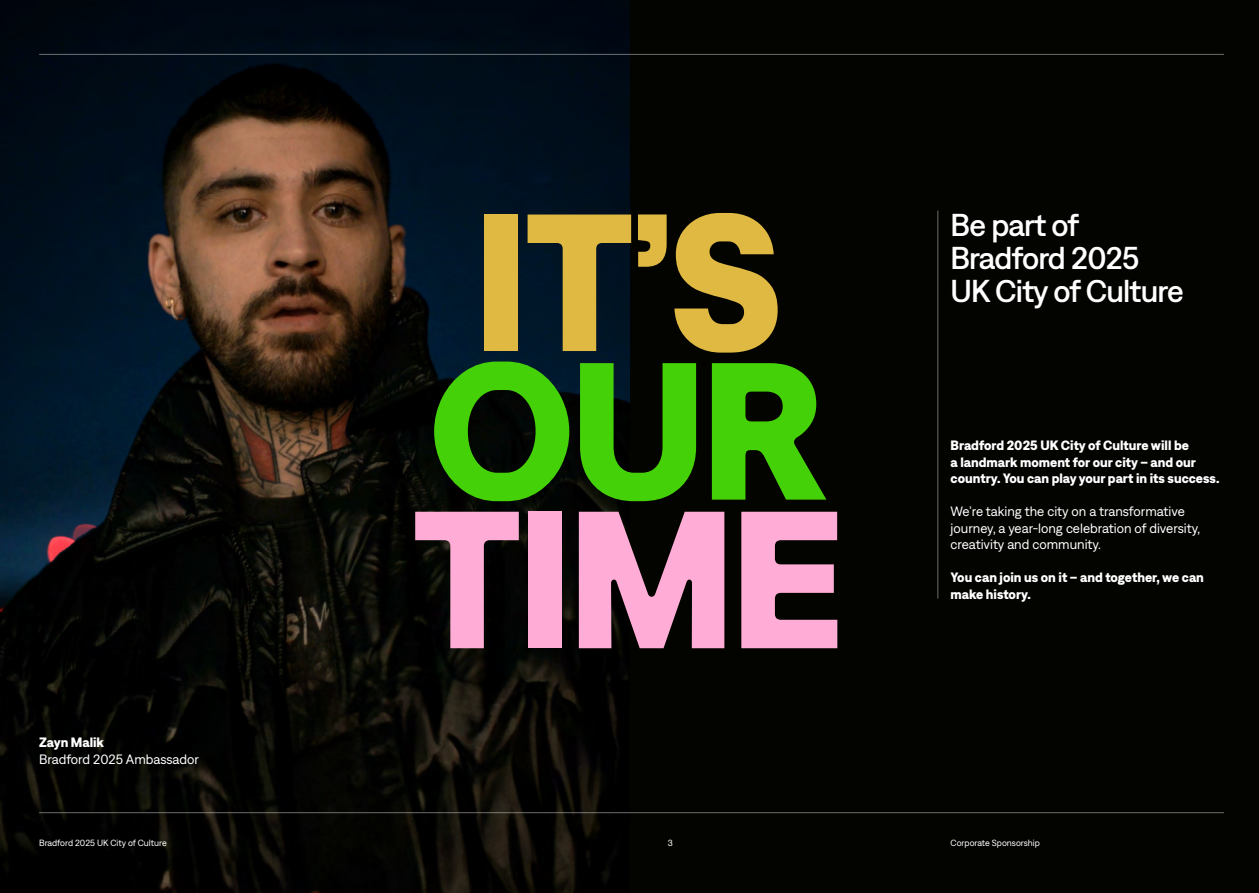
<style>
.page{position:relative;width:1259px;height:893px;background:#030300}
.page>*{position:absolute;margin:0;border:0;box-sizing:border-box;transform-origin:0 0}
.t1{font:700 195px "Denim INK";color:#e0b942}
.t2{font:700 195px "Denim INK";color:#ffadd6}
.t3{font:700 195px "Denim INK";color:#45d108}
.t4{font:500 31.5px/33px "Denim INK";letter-spacing:-.025em;color:#fff}
.t5{font:700 13.5px/16.5px "Denim INK";color:#fff}
.t6{font:13.5px/16.5px "Denim INK";color:#fff}
.t7{font:9px "Denim INK";color:#fff}
</style>
<div class="page">
<img style="left:0;top:0;width:629px;height:893px">
<hr style="left:39px;top:812px;width:1185px;height:1px;background:#dadada">
<hr style="left:39px;top:54px;width:1185px;height:1px;background:#dadada">
<hr style="left:937px;top:210px;width:1px;height:389px;background:#dadada">
<p class="t5" style="left:39px;top:733px;width:66px">Zayn Malik</p>
<p class="t6" style="left:39px;top:750px;width:161px">Bradford 2025 Ambassador</p>
<h1 class="t1" style="left:473px;top:138px;width:311px">IT’S</h1>
<h1 class="t3" style="left:428px;top:286px;width:402px">OUR</h1>
<h1 class="t2" style="left:412px;top:435px;width:435px">TIME</h1>
<h2 class="t4" style="left:950px;top:206px;width:235px">Be part of<br>Bradford 2025<br>UK City of Culture</h2>
<p class="t5" style="left:950px;top:436px;width:270px">Bradford 2025 UK City of Culture will be<br>a landmark moment for our city – and our country. You can play your part in its success.</p>
<p class="t6" style="left:950px;top:502px;width:251px">We’re taking the city on a transformative journey, a year-long celebration of diversity, creativity and community.</p>
<p class="t5" style="left:950px;top:568px;width:255px">You can join us on it – and together, we can make history.</p>
<p class="t7" style="left:39px;top:836px;width:129px">Bradford 2025 UK City of Culture</p>
<p class="t7" style="left:668px;top:836px;width:7px">3</p>
<p class="t7" style="left:950px;top:836px;width:91px">Corporate Sponsorship</p>
</div>
